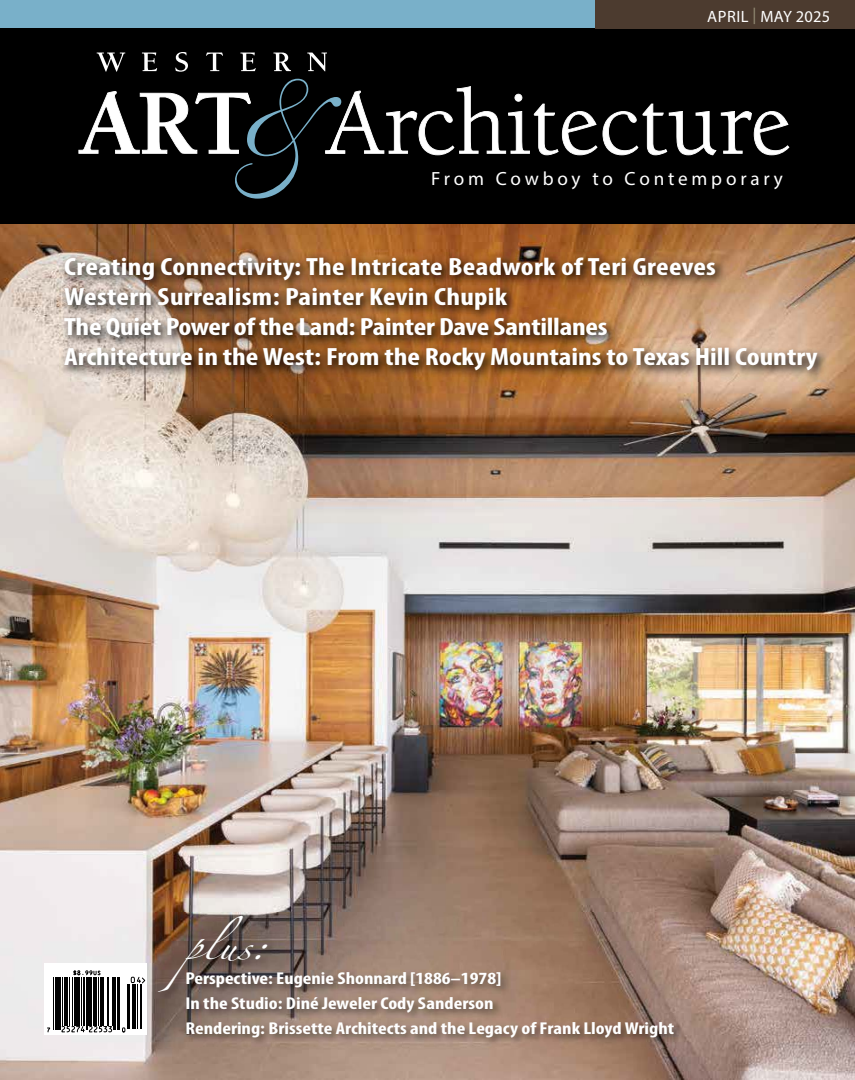
<style>
.page{position:relative;width:855px;height:1080px;background:#fff}
.page>*{position:absolute;margin:0;border:0;box-sizing:border-box;transform-origin:0 0}
.t1{font:25.75px "Zapfino";color:#fff;scale:1.2 1}
.t2{font:700 condensed 25px/30px "Myriad Pro";color:#fff;scale:1.2 1}
.t3{font:19.12px "Myriad Pro";letter-spacing:.2em;color:#fff}
.t4{font:700 condensed 17.25px/25px "Myriad Pro";color:#fff;scale:1.2 1}
.t5{font:16.38px "Myriad Pro";letter-spacing:.02em;color:#fff}
.s1{color:#958f76}
</style>
<div class="page">
<img style="left:0;top:224px;width:855px;height:856px">
<div style="left:0;top:0;width:619px;height:30px;background:#79b0c9"></div>
<svg style="left:45px;top:964px;width:102px;height:71px"></svg>
<hr style="left:54px;top:977px;width:1px;height:52px;background:#000">
<hr style="left:55px;top:977px;width:1px;height:52px;background:#000">
<hr style="left:56px;top:977px;width:2px;height:52px;background:#000">
<hr style="left:59px;top:977px;width:1px;height:52px;background:#000">
<hr style="left:62px;top:977px;width:1px;height:49px;background:#000">
<hr style="left:64px;top:977px;width:1px;height:49px;background:#000">
<hr style="left:66px;top:977px;width:1px;height:49px;background:#000">
<hr style="left:70px;top:977px;width:1px;height:49px;background:#000">
<hr style="left:72px;top:977px;width:1px;height:49px;background:#000">
<hr style="left:74px;top:977px;width:1px;height:49px;background:#000">
<hr style="left:76px;top:977px;width:2px;height:49px;background:#000">
<hr style="left:79px;top:977px;width:1px;height:49px;background:#000">
<hr style="left:81px;top:977px;width:1px;height:49px;background:#000">
<hr style="left:84px;top:977px;width:1px;height:49px;background:#000">
<hr style="left:86px;top:977px;width:1px;height:52px;background:#000">
<hr style="left:87px;top:977px;width:1px;height:52px;background:#000">
<hr style="left:89px;top:977px;width:1px;height:49px;background:#000">
<hr style="left:91px;top:977px;width:1px;height:49px;background:#000">
<hr style="left:94px;top:977px;width:1px;height:49px;background:#000">
<hr style="left:96px;top:977px;width:1px;height:49px;background:#000">
<hr style="left:98px;top:977px;width:1px;height:49px;background:#000">
<hr style="left:101px;top:977px;width:2px;height:49px;background:#000">
<hr style="left:103px;top:977px;width:1px;height:49px;background:#000">
<hr style="left:107px;top:977px;width:1px;height:49px;background:#000">
<hr style="left:108px;top:977px;width:1px;height:49px;background:#000">
<hr style="left:112px;top:977px;width:1px;height:49px;background:#000">
<hr style="left:113px;top:977px;width:2px;height:52px;background:#000">
<hr style="left:117px;top:977px;width:1px;height:52px;background:#000">
<hr style="left:118px;top:977px;width:1px;height:52px;background:#000">
<hr style="left:120px;top:977px;width:1px;height:52px;background:#000">
<hr style="left:127px;top:984px;width:1px;height:45px;background:#000">
<hr style="left:129px;top:984px;width:1px;height:45px;background:#000">
<hr style="left:132px;top:984px;width:1px;height:45px;background:#000">
<hr style="left:134px;top:984px;width:1px;height:45px;background:#000">
<hr style="left:136px;top:984px;width:1px;height:45px;background:#000">
<hr style="left:137px;top:984px;width:1px;height:45px;background:#000">
<hr style="left:140px;top:984px;width:1px;height:45px;background:#000">
<svg style="left:47px;top:1028px;width:3px;height:4px"></svg>
<svg style="left:61px;top:1026px;width:51px;height:7px"></svg>
<svg style="left:122px;top:1027px;width:3px;height:5px"></svg>
<svg style="left:73px;top:970px;width:28px;height:5px"></svg>
<svg style="left:131px;top:977px;width:15px;height:7px"></svg>
<div style="left:0;top:29px;width:855px;height:195px;background:#000"></div>
<svg style="left:78px;top:86px;width:711px;height:69px"></svg>
<svg style="left:97px;top:52px;width:230px;height:20px"></svg>
<img style="left:230px;top:93px;width:4px;height:61px">
<svg style="left:234px;top:78px;width:119px;height:121px"></svg>
<div style="left:595px;top:0;width:260px;height:29px;background:#4c3b2f"></div>
<img style="left:59px;top:253px;width:770px;height:129px">
<img style="left:155px;top:913px;width:529px;height:135px">
<p class="t5" style="left:707px;top:6px;width:124px">APRIL <span class="s1">|</span> MAY 2025</p>
<p class="t3" style="left:431px;top:166px;width:353px">From Cowboy to Contemporary</p>
<p class="t2" style="left:64px;top:252px;width:629px">Creating Connectivity: The Intricate Beadwork of Teri Greeves<br>Western Surrealism: Painter Kevin Chupik<br>The Quiet Power of the Land: Painter Dave Santillanes<br>Architecture in the West: From the Rocky Mountains to Texas Hill Country</p>
<p class="t1" style="left:185px;top:935px;width:70px">plus :</p>
<p class="t4" style="left:185px;top:965px;width:409px">Perspective: Eugenie Shonnard [1886–1978]<br>In the Studio: Diné Jeweler Cody Sanderson<br>Rendering: Brissette Architects and the Legacy of Frank Lloyd Wright</p>
</div>
